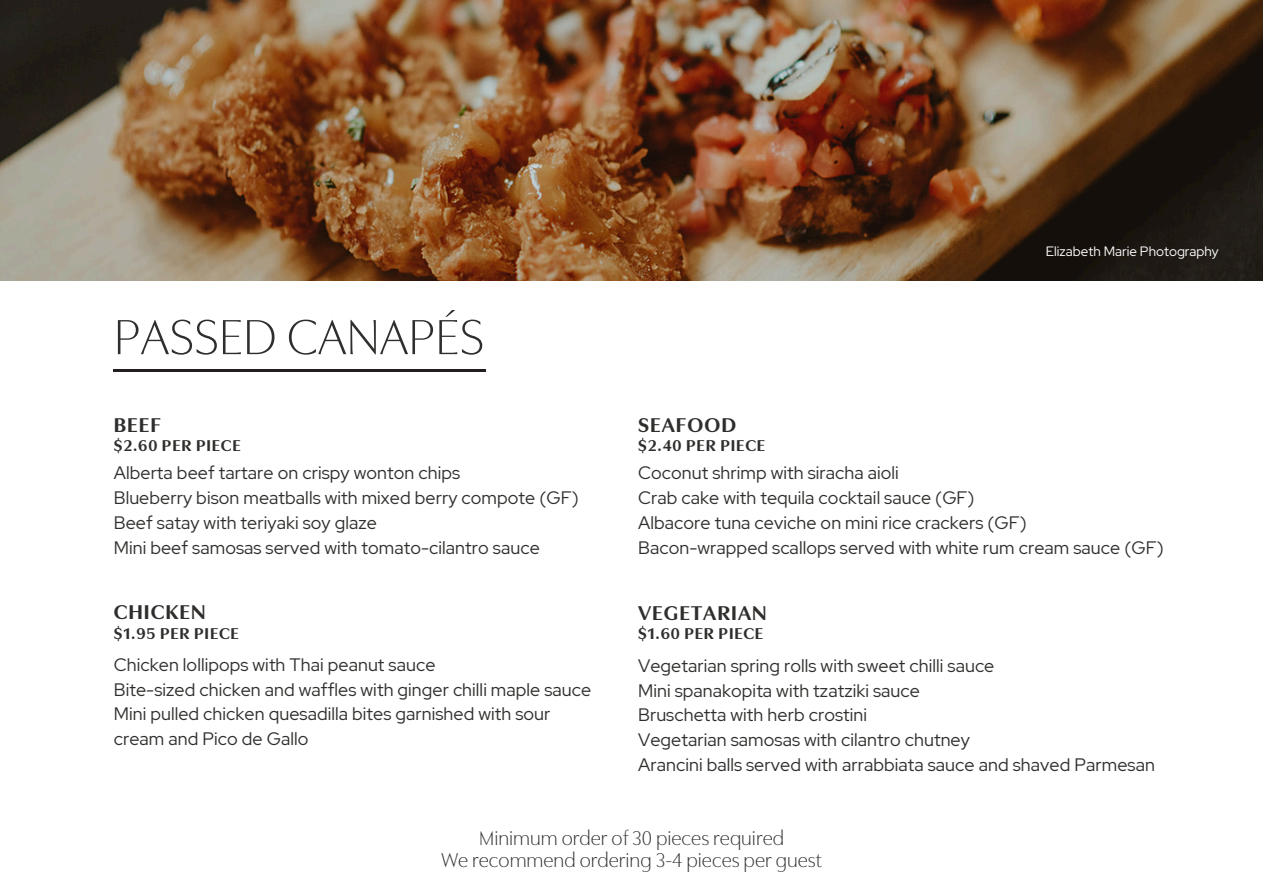
<style>
.page{position:relative;width:1263px;height:894px;background:#fff}
.page>*{position:absolute;margin:0;border:0;box-sizing:border-box;transform-origin:0 0}
.t1{font:300 51.6px "Utile Display";color:#2f2e2c}
.t2{font:300 21px/21.3px "Utile Display";color:#2f2e2c;text-align:center}
.t3{font:700 21px "Utile Display";letter-spacing:.05em;color:#2f2e2c}
.t4{font:18px/24.8px "Red Hat Display";letter-spacing:.005em;color:#2f2e2c}
.t5{font:700 16.5px "Utile Display";letter-spacing:.05em;color:#2f2e2c}
.t6{font:13.5px "Red Hat Display";color:#fff}
</style>
<div class="page">
<img style="left:0;top:0;width:1263px;height:280px">
<hr style="left:114px;top:369px;width:372px;height:2px;background:#231f20">
<h3 class="t1" style="left:114px;top:307px;width:372px">PASSED CANAPÉS</h3>
<p class="t3" style="left:114px;top:413px;width:49px">BEEF</p>
<p class="t5" style="left:114px;top:436px;width:128px">$2.60 PER PIECE</p>
<h1 class="t4" style="left:114px;top:460px;width:466px">Alberta beef tartare on crispy wonton chips<br>Blueberry bison meatballs with mixed berry compote (GF)<br>Beef satay with teriyaki soy glaze<br>Mini beef samosas served with tomato-cilantro sauce</h1>
<p class="t3" style="left:114px;top:600px;width:93px">CHICKEN</p>
<p class="t5" style="left:114px;top:624px;width:127px">$1.95 PER PIECE</p>
<h3 class="t4" style="left:114px;top:651px;width:479px">Chicken lollipops with Thai peanut sauce<br>Bite-sized chicken and waffles with ginger chilli maple sauce Mini pulled chicken quesadilla bites garnished with sour cream and Pico de Gallo</h3>
<h4 class="t6" style="left:1046px;top:242px;width:174px">Elizabeth Marie Photography</h4>
<h4 class="t3" style="left:638px;top:413px;width:99px">SEAFOOD</h4>
<h4 class="t5" style="left:638px;top:436px;width:128px">$2.40 PER PIECE</h4>
<h3 class="t4" style="left:638px;top:460px;width:527px">Coconut shrimp with siracha aioli<br>Crab cake with tequila cocktail sauce (GF)<br>Albacore tuna ceviche on mini rice crackers (GF)<br>Bacon-wrapped scallops served with white rum cream sauce (GF)</h3>
<h3 class="t3" style="left:638px;top:600px;width:130px">VEGETARIAN</h3>
<h3 class="t5" style="left:638px;top:624px;width:127px">$1.60 PER PIECE</h3>
<h4 class="t4" style="left:638px;top:653px;width:518px">Vegetarian spring rolls with sweet chilli sauce<br>Mini spanakopita with tzatziki sauce<br>Bruschetta with herb crostini<br>Vegetarian samosas with cilantro chutney<br>Arancini balls served with arrabbiata sauce and shaved Parmesan</h4>
<h4 class="t2" style="left:441px;top:827px;width:382px">Minimum order of 30 pieces required<br>We recommend ordering 3-4 pieces per guest</h4>
</div>
